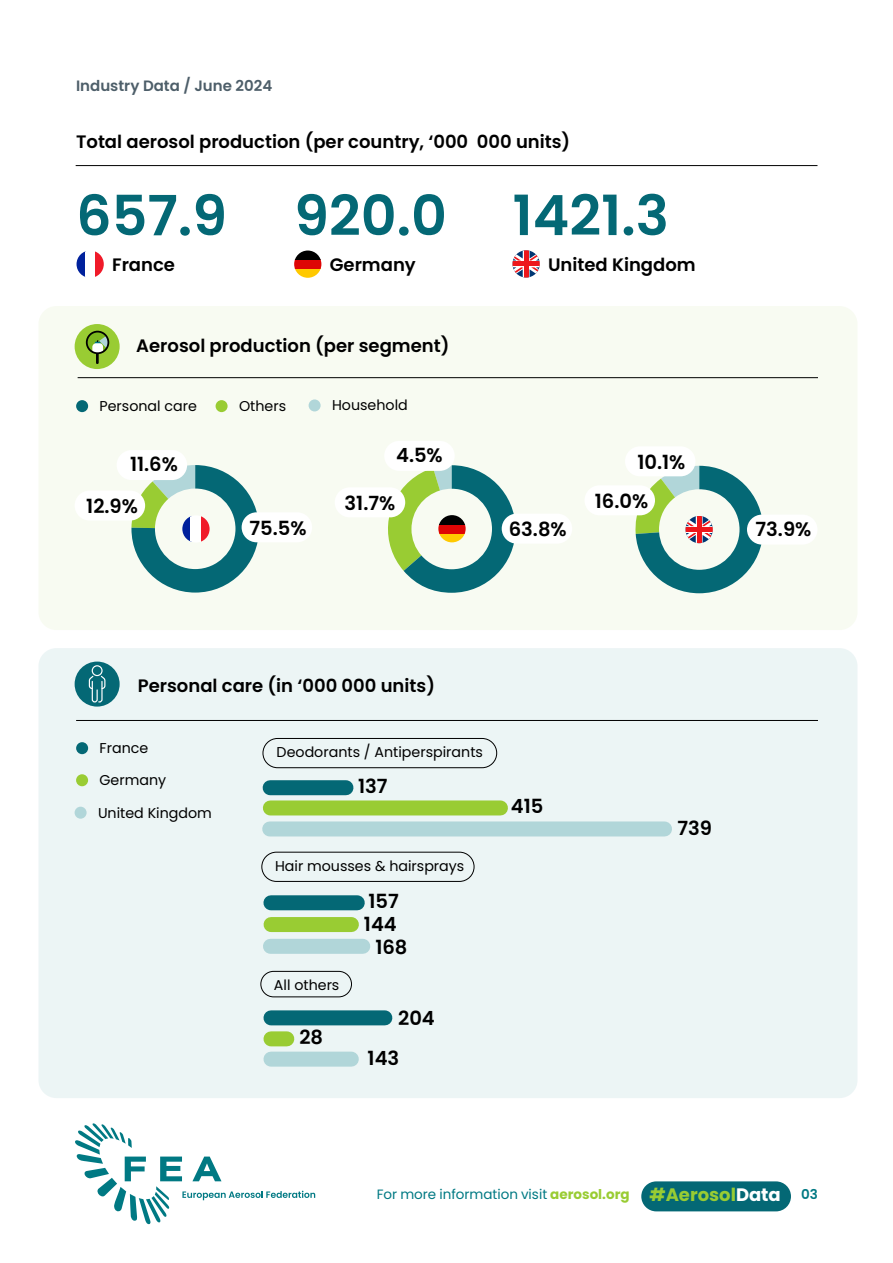
<style>
.page{position:relative;width:893px;height:1263px;background:#fff}
.page>*{position:absolute;margin:0;border:0;box-sizing:border-box;transform-origin:0 0}
.t1{font:600 55.5px "Poppins";color:#046875}
.t2{font:600 19.5px/23.4px "Poppins";color:#000;text-align:center}
.t3{font:600 18px "Poppins";color:#000}
.t4{font:600 15px "Poppins";color:#4d5e69}
.t5{font:14.25px "Poppins";color:#000}
.t6{font:13.5px "Poppins";color:#007983}
.s1{font-weight:700;color:#9c3}
.s2{font-weight:700;font-size:18px;color:#9c3}
.s3{font-weight:700;font-size:18px;color:#fff}
.s4{font-weight:600}
</style>
<div class="page">
<div style="left:38px;top:306px;width:819px;height:324px;background:#f8fbf2;border-radius:18px"></div>
<svg style="left:77px;top:251px;width:8px;height:26px"></svg>
<svg style="left:95px;top:251px;width:9px;height:26px"></svg>
<svg style="left:512px;top:250px;width:28px;height:28px"></svg>
<svg style="left:295px;top:269px;width:26px;height:9px"></svg>
<div style="left:294px;top:260px;width:27px;height:9px;background:#de0505"></div>
<svg style="left:294px;top:251px;width:27px;height:9px"></svg>
<hr style="left:76px;top:165px;width:741px;height:1px;background:#000">
<hr style="left:78px;top:377px;width:740px;height:1px;background:#000">
<div style="left:76px;top:400px;width:12px;height:12px;background:#046875;border-radius:50%"></div>
<div style="left:216px;top:400px;width:12px;height:12px;background:#9c3;border-radius:50%"></div>
<div style="left:309px;top:399px;width:12px;height:12px;background:#b1d6d9;border-radius:50%"></div>
<svg style="left:131px;top:465px;width:127px;height:127px"></svg>
<div style="left:242px;top:512px;width:70px;height:30px;background:#fff;border-radius:15px"></div>
<div style="left:75px;top:491px;width:70px;height:30px;background:#fff;border-radius:15px"></div>
<div style="left:117px;top:450px;width:70px;height:30px;background:#fff;border-radius:15px"></div>
<svg style="left:388px;top:465px;width:126px;height:128px"></svg>
<div style="left:502px;top:514px;width:70px;height:30px;background:#fff;border-radius:15px"></div>
<div style="left:335px;top:487px;width:70px;height:30px;background:#fff;border-radius:15px"></div>
<div style="left:384px;top:441px;width:71px;height:30px;background:#fff;border-radius:15px"></div>
<svg style="left:635px;top:466px;width:127px;height:127px"></svg>
<div style="left:747px;top:515px;width:70px;height:30px;background:#fff;border-radius:15px"></div>
<div style="left:584px;top:485px;width:71px;height:30px;background:#fff;border-radius:15px"></div>
<div style="left:625px;top:446px;width:70px;height:30px;background:#fff;border-radius:15px"></div>
<div style="left:38px;top:648px;width:819px;height:450px;background:#ecf5f5;border-radius:18px"></div>
<hr style="left:76px;top:720px;width:742px;height:1px;background:#000">
<div style="left:76px;top:742px;width:12px;height:12px;background:#046875;border-radius:50%"></div>
<div style="left:76px;top:774px;width:12px;height:12px;background:#9c3;border-radius:50%"></div>
<div style="left:75px;top:807px;width:12px;height:12px;background:#b1d6d9;border-radius:50%"></div>
<div style="left:260px;top:971px;width:92px;height:26px;border:1px solid #000;border-radius:13px"></div>
<div style="left:271px;top:1010px;width:114px;height:15px;background:#046875"></div>
<div style="left:271px;top:1052px;width:80px;height:15px;background:#b1d6d9"></div>
<div style="left:271px;top:1031px;width:16px;height:15px;background:#9c3"></div>
<div style="left:261px;top:852px;width:213px;height:30px;border:1px solid #000;border-radius:15px"></div>
<div style="left:270px;top:939px;width:93px;height:15px;background:#b1d6d9"></div>
<div style="left:271px;top:895px;width:86px;height:15px;background:#046875"></div>
<div style="left:271px;top:917px;width:80px;height:15px;background:#9c3"></div>
<div style="left:263px;top:738px;width:234px;height:30px;border:1px solid #000;border-radius:15px"></div>
<div style="left:270px;top:821px;width:394px;height:15px;background:#b1d6d9"></div>
<div style="left:270px;top:800px;width:230px;height:15px;background:#9c3"></div>
<div style="left:270px;top:780px;width:76px;height:15px;background:#046875"></div>
<div style="left:75px;top:324px;width:45px;height:45px;background:#9c3;border-radius:50%"></div>
<div style="left:86px;top:331px;width:23px;height:23px;border:2px solid #000;border-radius:50%"></div>
<svg style="left:87px;top:332px;width:21px;height:32px"></svg>
<div style="left:75px;top:662px;width:45px;height:44px;background:#046875;border-radius:50%"></div>
<svg style="left:88px;top:675px;width:18px;height:28px"></svg>
<div style="left:92px;top:665px;width:11px;height:11px;border:1px solid #fff;border-radius:50%"></div>
<div style="left:641px;top:1181px;width:150px;height:30px;background:#046875;border-radius:15px"></div>
<svg style="left:75px;top:1123px;width:240px;height:101px"></svg>
<p class="t4" style="left:76px;top:77px;width:198px">Industry Data / June 2024</p>
<p class="t3" style="left:76px;top:131px;width:496px">Total aerosol production (per country, ‘000 000 units)</p>
<h1 class="t1" style="left:76px;top:184px;width:594px">657.9 920.0 1421.3</h1>
<p class="t3" style="left:112px;top:254px;width:64px">France</p>
<p class="t3" style="left:330px;top:254px;width:88px">Germany</p>
<p class="t3" style="left:548px;top:254px;width:149px">United Kingdom</p>
<p class="t3" style="left:136px;top:336px;width:315px">Aerosol production (per segment)</p>
<p class="t5" style="left:100px;top:398px;width:99px">Personal care</p>
<p class="t5" style="left:239px;top:398px;width:49px">Others</p>
<p class="t5" style="left:332px;top:397px;width:77px">Household</p>
<p class="t2" style="left:130px;top:453px;width:49px">11.6%</p>
<p class="t2" style="left:86px;top:494px;width:53px">12.9%</p>
<p class="t2" style="left:249px;top:517px;width:59px">75.5%</p>
<p class="t2" style="left:396px;top:443px;width:48px">4.5%</p>
<p class="t2" style="left:345px;top:491px;width:52px">31.7%</p>
<p class="t2" style="left:509px;top:517px;width:59px">63.8%</p>
<p class="t2" style="left:637px;top:450px;width:49px">10.1%</p>
<p class="t2" style="left:595px;top:489px;width:55px">16.0%</p>
<p class="t2" style="left:756px;top:518px;width:57px">73.9%</p>
<p class="t3" style="left:138px;top:675px;width:299px">Personal care (in ‘000 000 units)</p>
<p class="t5" style="left:100px;top:740px;width:50px">France</p>
<p class="t5" style="left:100px;top:772px;width:68px">Germany</p>
<p class="t5" style="left:98px;top:804px;width:115px">United Kingdom</p>
<p class="t5" style="left:277px;top:744px;width:208px">Deodorants / Antiperspirants</p>
<p class="t2" style="left:358px;top:775px;width:31px">137</p>
<p class="t5" style="left:275px;top:858px;width:191px">Hair mousses &amp; hairsprays</p>
<p class="t2" style="left:368px;top:890px;width:32px">157</p>
<p class="t5" style="left:274px;top:977px;width:67px">All others</p>
<p class="t2" style="left:299px;top:1026px;width:25px">28</p>
<p class="t2" style="left:364px;top:912px;width:45px">144<br>168</p>
<p class="t2" style="left:398px;top:1006px;width:38px">204</p>
<p class="t2" style="left:368px;top:1047px;width:33px">143</p>
<p class="t2" style="left:511px;top:794px;width:34px">415</p>
<p class="t2" style="left:677px;top:817px;width:36px">739</p>
<p class="t6" style="left:377px;top:1187px;width:443px">For more information visit <span class="s1">aerosol.org</span> <span class="s2">#Aerosol</span><span class="s3">Data</span> <span class="s4">03</span></p>
</div>
